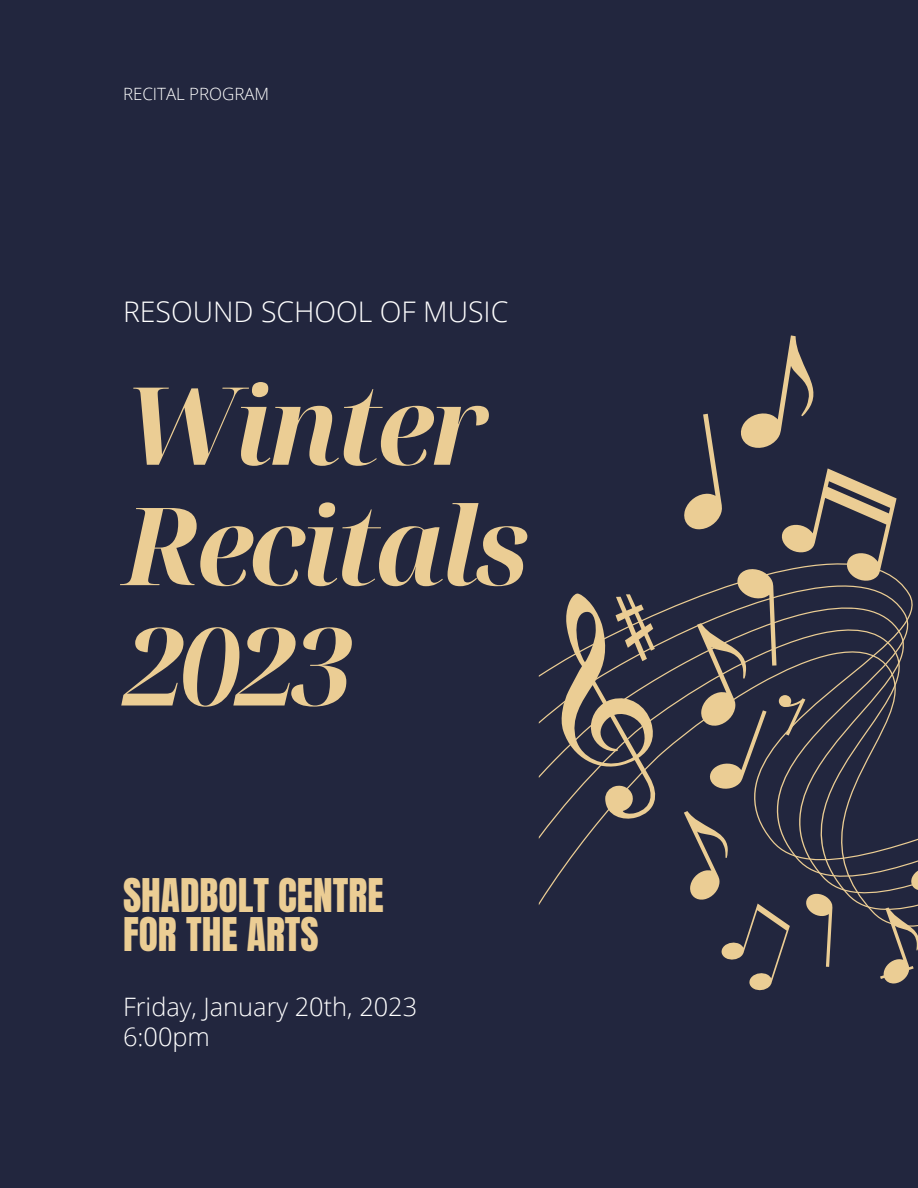
<style>
.page{position:relative;width:918px;height:1188px;background:#22263e}
.page>*{position:absolute;margin:0;border:0;box-sizing:border-box;transform-origin:0 0}
.t1{font:italic 700 108px/120.3px "Noto Serif Display";letter-spacing:-.04em;color:#ebcd94}
.t2{font:39.45px/39.2px "Anton";color:#ebcd94}
.t3{font:300 28.35px "Open Sans";color:#fff}
.t4{font:300 25.35px/30.3px "Open Sans";color:#fff}
.t5{font:300 16.95px "Open Sans";color:#fff}
</style>
<div class="page">
<svg style="left:539px;top:649px;width:379px;height:270px"></svg>
<svg style="left:804px;top:893px;width:29px;height:74px"></svg>
<svg style="left:880px;top:908px;width:38px;height:76px"></svg>
<svg style="left:910px;top:817px;width:8px;height:74px"></svg>
<svg style="left:559px;top:593px;width:101px;height:228px"></svg>
<svg style="left:684px;top:811px;width:106px;height:180px"></svg>
<svg style="left:682px;top:335px;width:215px;height:455px"></svg>
<p class="t5" style="left:123px;top:82px;width:148px">RECITAL PROGRAM</p>
<p class="t3" style="left:123px;top:292px;width:387px">RESOUND SCHOOL OF MUSIC</p>
<h1 class="t1" style="left:123px;top:363px;width:409px">Winter<br>Recitals<br>2023</h1>
<h2 class="t2" style="left:123px;top:876px;width:262px">SHADBOLT CENTRE<br>FOR THE ARTS</h2>
<p class="t4" style="left:123px;top:991px;width:296px">Friday, January 20th, 2023<br>6:00pm</p>
</div>
